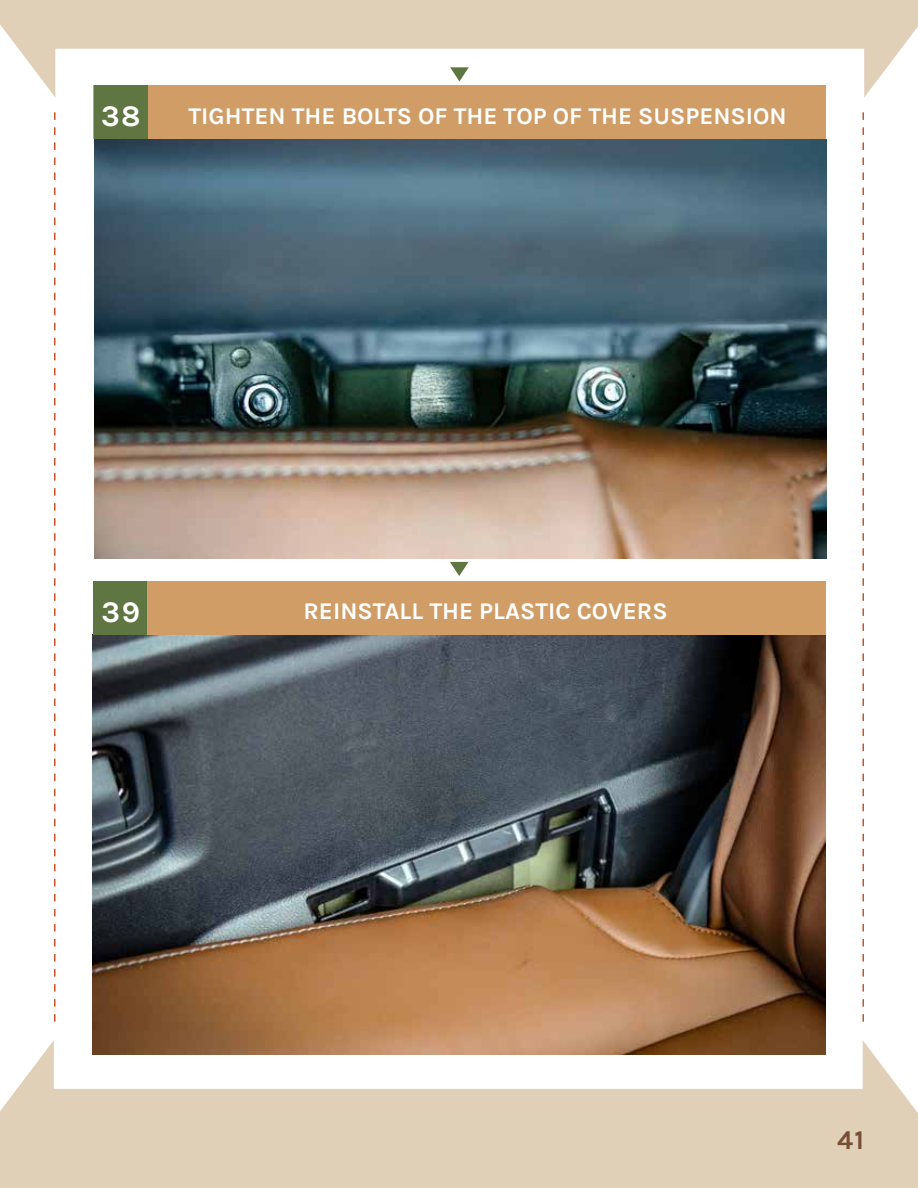
<style>
.page{position:relative;width:918px;height:1188px;background:#fff}
.page>*{position:absolute;margin:0;border:0;box-sizing:border-box;transform-origin:0 0}
.t1{font:700 30px "Karla";color:#fff}
.t2{font:700 27px "Karla";color:#764e35}
.t3{font:700 24px "Karla";color:#fff}
</style>
<div class="page">
<svg style="left:0;top:1040px;width:918px;height:148px;fill:#e1d0b8"></svg>
<svg style="left:54px;top:112px;width:2px;height:910px"></svg>
<svg style="left:862px;top:112px;width:2px;height:910px"></svg>
<svg style="left:0;top:0;width:918px;height:98px;fill:#e1d0b8"></svg>
<img style="left:93px;top:635px;width:732px;height:420px">
<div style="left:94px;top:85px;width:732px;height:54px;background:#cf9d65"></div>
<svg style="left:450px;top:562px;width:19px;height:14px"></svg>
<svg style="left:450px;top:67px;width:19px;height:15px"></svg>
<div style="left:93px;top:581px;width:733px;height:54px;background:#cf9d65"></div>
<div style="left:94px;top:85px;width:53px;height:54px;background:#5f7643"></div>
<img style="left:94px;top:139px;width:733px;height:419px">
<div style="left:93px;top:581px;width:54px;height:54px;background:#5f7643"></div>
<p class="t1" style="left:101px;top:99px;width:41px">38</p>
<p class="t3" style="left:188px;top:102px;width:600px">TIGHTEN THE BOLTS OF THE TOP OF THE SUSPENSION</p>
<p class="t1" style="left:102px;top:594px;width:40px">39</p>
<p class="t3" style="left:304px;top:597px;width:366px">REINSTALL THE PLASTIC COVERS</p>
<p class="t2" style="left:837px;top:1124px;width:29px">41</p>
</div>
